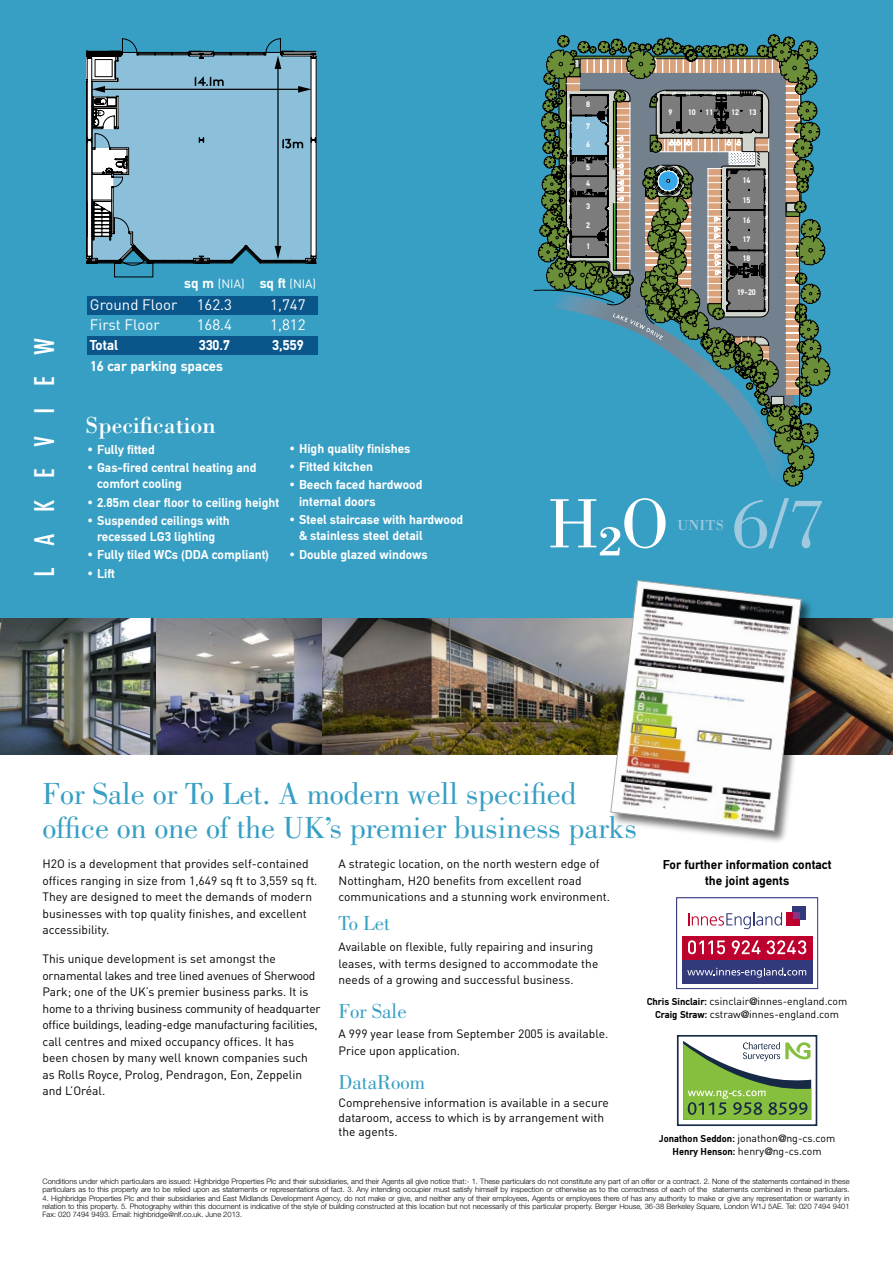
<style>
.page{position:relative;width:893px;height:1263px;background:#fff}
.page>*{position:absolute;margin:0;border:0;box-sizing:border-box;transform-origin:0 0}
.t1{font:72px "Bodoni";color:#fff}
.t2{font:72px "Bodoni";color:#9fc9df}
.t3{font:31.5px/34.5px "Bodoni";color:#379fc4}
.t4{font:700 condensed 27px "DIN Neuzeit Grotesk";letter-spacing:.8em;color:#fff}
.t5{font:24px "Bodoni";color:#fff}
.t6{font:21px "Bodoni";color:#379fc4}
.t7{font:15px "DINOT";color:#fff}
.t8{font:700 15px "DIN Mittel EF";color:#fff}
.t9{font:15px "Bodoni";letter-spacing:.015em;color:#9fc9df}
.t10{font:700 13.5px/16.2px "DIN Mittel EF";color:#fff}
.t11{font:700 13.5px/16.2px "DIN Mittel EF";color:#000;text-align:center}
.t12{font:12px/16.5px "DINOT";color:#000}
.t13{font:12px "DINOT";color:#fff}
.t14{font:10.5px "DINOT";color:#000}
.t15{font:700 8.55px/18.6px "DIN Mittel EF";color:#fff}
.t16{font:300 7.5px/8.2px "Helvetica Neue";color:#000}
.s1{font-family:"DIN Mittel EF";font-weight:700;font-size:15px}
.s2{font-family:"DIN Mittel EF";font-weight:700}
.s3{font-family:"DIN Engschrift"}
</style>
<div class="page">
<img style="left:322px;top:617px;width:287px;height:137px">
<img style="left:816px;top:617px;width:77px;height:137px">
<img style="left:156px;top:617px;width:166px;height:137px">
<img style="left:0;top:617px;width:156px;height:137px">
<div style="left:0;top:0;width:893px;height:617px;background:#379fc4"></div>
<svg style="left:761px;top:454px;width:42px;height:32px"></svg>
<svg style="left:803px;top:403px;width:9px;height:12px"></svg>
<svg style="left:788px;top:423px;width:30px;height:48px"></svg>
<svg style="left:721px;top:397px;width:82px;height:57px"></svg>
<svg style="left:534px;top:35px;width:296px;height:362px"></svg>
<div style="left:609px;top:579px;width:207px;height:266px;background:#000;opacity:.55"></div>
<img style="left:610px;top:580px;width:191px;height:251px">
<svg style="left:87px;top:50px;width:229px;height:227px;background:#80b4cd"></svg>
<svg style="left:195px;top:76px;width:29px;height:10px"></svg>
<svg style="left:282px;top:139px;width:21px;height:9px"></svg>
<hr style="left:277px;top:66px;width:2px;height:186px;background:#000">
<svg style="left:275px;top:56px;width:6px;height:13px"></svg>
<svg style="left:275px;top:246px;width:6px;height:13px"></svg>
<hr style="left:101px;top:89px;width:201px;height:1px;background:#000">
<svg style="left:298px;top:86px;width:13px;height:7px"></svg>
<svg style="left:87px;top:53px;width:48px;height:207px;background:#89a0ac"></svg>
<div style="left:87px;top:296px;width:230px;height:19px;background:#0a568b"></div>
<div style="left:87px;top:336px;width:230px;height:19px;background:#0a568b"></div>
<svg style="left:676px;top:897px;width:142px;height:92px"></svg>
<div style="left:677px;top:1035px;width:140px;height:91px;border:2px solid #172a45"></div>
<svg style="left:683px;top:1041px;width:128px;height:79px"></svg>
<p class="t4" style="left:29px;top:577px;width:241px;rotate:-90deg">LAKEVIEW</p>
<p class="t13" style="left:184px;top:276px;width:133px"><span class="s1">sq m</span> (NIA) <span class="s1">sq ft</span> (NIA)</p>
<p class="t7" style="left:90px;top:295px;width:89px">Ground Floor</p>
<p class="t7" style="left:197px;top:295px;width:37px">162.3</p>
<p class="t7" style="left:270px;top:295px;width:37px">1,747</p>
<p class="t7" style="left:90px;top:316px;width:71px">First Floor</p>
<p class="t7" style="left:197px;top:316px;width:37px">168.4</p>
<p class="t7" style="left:270px;top:316px;width:37px">1,812</p>
<p class="t8" style="left:90px;top:337px;width:30px">Total</p>
<p class="t8" style="left:199px;top:337px;width:33px">330.7</p>
<p class="t8" style="left:272px;top:337px;width:33px">3,559</p>
<p class="t8" style="left:90px;top:357px;width:135px">16 car parking spaces</p>
<p class="t5" style="left:85px;top:411px;width:132px">Specification</p>
<p class="t10" style="left:85px;top:441px;width:71px">• Fully fitted</p>
<p class="t10" style="left:97px;top:459px;width:161px;text-indent:-12px">• Gas-fired central heating and comfort cooling</p>
<p class="t10" style="left:85px;top:494px;width:196px">• 2.85m clear floor to ceiling height</p>
<p class="t10" style="left:85px;top:512px;width:146px;text-align:center">• Suspended ceilings with recessed LG3 lighting</p>
<p class="t10" style="left:85px;top:547px;width:186px">• Fully tiled WCs (DDA compliant)</p>
<p class="t10" style="left:85px;top:565px;width:31px">• Lift</p>
<p class="t10" style="left:287px;top:440px;width:125px">• High quality finishes</p>
<p class="t10" style="left:287px;top:459px;width:88px">• Fitted kitchen</p>
<p class="t10" style="left:299px;top:477px;width:125px;text-indent:-12px">• Beech faced hardwood internal doors</p>
<p class="t10" style="left:299px;top:511px;width:166px;text-indent:-12px">• Steel staircase with hardwood &amp; stainless steel detail</p>
<p class="t10" style="left:287px;top:546px;width:142px">• Double glazed windows</p>
<p class="t15" style="left:586px;top:95px;width:5px">8</p>
<p class="t15" style="left:586px;top:117px;width:5px;line-height:17.5px">7<br>6</p>
<p class="t15" style="left:586px;top:159px;width:5px;line-height:16.2px">5<br>4</p>
<p class="t15" style="left:586px;top:197px;width:5px">3<br>2</p>
<p class="t15" style="left:586px;top:237px;width:5px">1</p>
<p class="t15" style="left:669px;top:103px;width:5px">9</p>
<p class="t15" style="left:688px;top:103px;width:27px">10 11</p>
<p class="t15" style="left:731px;top:103px;width:27px">12 13</p>
<p class="t15" style="left:742px;top:171px;width:9px">14</p>
<p class="t15" style="left:742px;top:211px;width:9px">16</p>
<p class="t15" style="left:742px;top:191px;width:9px">15</p>
<p class="t15" style="left:742px;top:230px;width:9px">17<br>18</p>
<p class="t15" style="left:737px;top:282px;width:21px">19-20</p>
<p class="t1" style="left:547px;top:483px;width:123px">H²O</p>
<p class="t9" style="left:677px;top:516px;width:48px">UNITS</p>
<p class="t2" style="left:733px;top:483px;width:94px">6/7</p>
<p class="t3" style="left:43px;top:776px;width:596px">For Sale or To Let. A modern well specified office on one of the UK’s premier business parks</p>
<p class="t12" style="left:43px;top:855px;width:277px">H2O is a development that provides self-contained offices ranging in size from 1,649 sq ft to 3,559 sq ft.<br>They are designed to meet the demands of modern businesses with top quality finishes, and excellent accessibility.</p>
<p class="t12" style="left:43px;top:951px;width:280px">This unique development is set amongst the ornamental lakes and tree lined avenues of Sherwood Park; one of the UK’s premier business parks. It is home to a thriving business community of headquarter office buildings, leading-edge manufacturing facilities, call centres and mixed occupancy offices. It has been chosen by many well known companies such as Rolls Royce, Prolog, Pendragon, Eon, Zeppelin and L’Oréal.</p>
<p class="t12" style="left:339px;top:855px;width:273px">A strategic location, on the north western edge of<br>Nottingham, H2O benefits from excellent road communications and a stunning work environment.</p>
<p class="t6" style="left:339px;top:912px;width:53px">To Let</p>
<p class="t12" style="left:339px;top:938px;width:261px">Available on flexible, fully repairing and insuring leases, with terms designed to accommodate the needs of a growing and successful business.</p>
<p class="t6" style="left:339px;top:999px;width:70px">For Sale</p>
<p class="t12" style="left:339px;top:1026px;width:271px">A 999 year lease from September 2005 is available.<br>Price upon application.</p>
<p class="t6" style="left:339px;top:1070px;width:88px">DataRoom</p>
<p class="t12" style="left:339px;top:1095px;width:272px;line-height:14.4px">Comprehensive information is available in a secure dataroom, access to which is by arrangement with the agents.</p>
<p class="t11" style="left:663px;top:856px;width:170px">For further information contact the joint agents</p>
<p class="t14" style="left:647px;top:995px;width:202px"><span class="s2">Chris Sinclair:</span> csinclair<span class="s3">@</span>innes-england.com</p>
<p class="t14" style="left:655px;top:1007px;width:185px"><span class="s2">Craig Straw:</span> cstraw<span class="s3">@</span>innes-england.com</p>
<p class="t14" style="left:659px;top:1132px;width:178px"><span class="s2">Jonathon Seddon:</span> jonathon<span class="s3">@</span>ng-cs.com</p>
<p class="t14" style="left:673px;top:1144px;width:151px"><span class="s2">Henry Henson:</span> henry<span class="s3">@</span>ng-cs.com</p>
<p class="t16" style="left:43px;top:1177px;width:809px">Conditions under which particulars are issued: Highbridge Properties Plc and their subsidiaries, and their Agents all give notice that:- 1. These particulars do not constitute any part of an offer or a contract. 2. None of the statements contained in these particulars as to this property are to be relied upon as statements or representations of fact. 3. Any intending occupier must satisfy himself by inspection or otherwise as to the correctness of each of the statements combined in these particulars.</p>
<p class="t16" style="left:43px;top:1194px;width:809px;text-align:justify">4. Highbridge Properties Plc and their subsidiaries and East Midlands Development Agency, do not make or give, and neither any of their employees, Agents or employees there of has any authority to make or give any representation or warranty in relation to this property. 5. Photography within this document is indicative of the style of building constructed at this location but not necessarily of this particular property. Berger House, 36-38 Berkeley Square, London W1J 5AE. Tel: 020 7494 9401<br>Fax: 020 7494 9493. Email: highbridge@nlf.co.uk. June 2013.</p>
</div>
